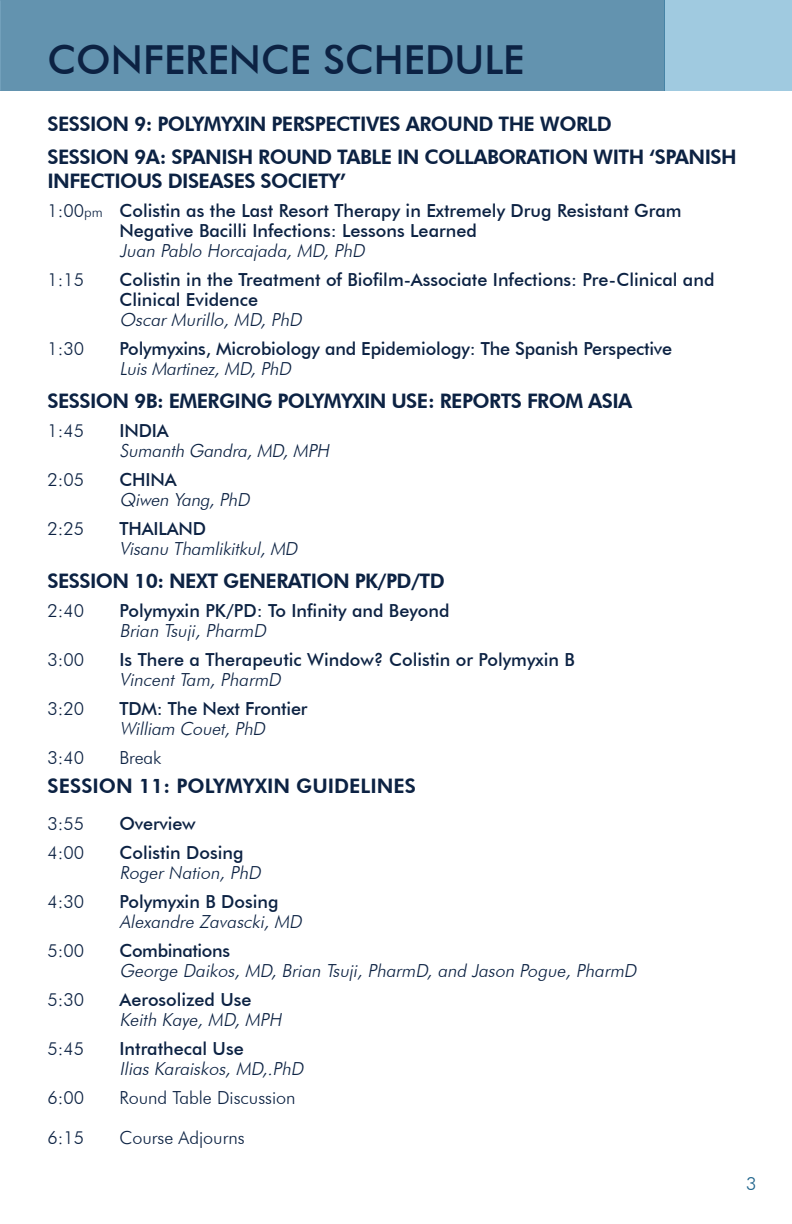
<style>
.page{position:relative;width:792px;height:1224px;background:#fff}
.page>*{position:absolute;margin:0;border:0;box-sizing:border-box;transform-origin:0 0}
.t1{font:500 40px "Futura BT";color:#0c2243}
.t2{font:800 20px/24px "Futura BT";letter-spacing:-.03em;color:#0c2243}
.t3{font:800 20px "Futura BT";color:#0c2243}
.t4{font:500 18px/20px "Futura BT";color:#0c2243}
.t5{font:italic 300 18px/20px "Futura BT";color:#0c2243}
.t6{font:300 18px "Futura BT";color:#0c2243}
.t7{font:500 18px "Futura BT";letter-spacing:-.02em;color:#0c2243}
.t8{font:300 18px "Futura BT";color:#1d638b}
.s1{font-weight:300}
.s2{font-weight:300;font-size:14px}
.s3{font-weight:300;font-style:italic}
.s4{font-weight:500;font-style:normal}
</style>
<div class="page">
<div style="left:665px;top:0;width:127px;height:91px;background:#a0cae0"></div>
<div style="left:0;top:0;width:665px;height:91px;background:#6393af"></div>
<p class="t1" style="left:48px;top:35px;width:478px">CONFERENCE SCHEDULE</p>
<p class="t2" style="left:48px;top:111px;width:566px">SESSION 9: POLYMYXIN PERSPECTIVES AROUND THE WORLD</p>
<p class="t2" style="left:48px;top:144px;width:691px">SESSION 9A: SPANISH ROUND TABLE IN COLLABORATION WITH ‘SPANISH<br>INFECTIOUS DISEASES SOCIETY’</p>
<p class="t4" style="left:120px;top:200px;width:564px;text-indent:-72px"><span class="s1">1:00</span><span class="s2">pm</span> Colistin as the Last Resort Therapy in Extremely Drug Resistant Gram<br>Negative Bacilli Infections: Lessons Learned<br><span class="s3">Juan Pablo Horcajada, MD, PhD</span></p>
<p class="t6" style="left:48px;top:268px;width:38px">1:15</p>
<p class="t4" style="left:120px;top:269px;width:596px">Colistin in the Treatment of Biofilm-Associate Infections: Pre-Clinical and<br>Clinical Evidence<br><span class="s3">Oscar Murillo, MD, PhD</span></p>
<p class="t6" style="left:48px;top:337px;width:38px">1:30</p>
<p class="t4" style="left:120px;top:338px;width:554px">Polymyxins, Microbiology and Epidemiology: The Spanish Perspective<br><span class="s3">LuisMartinez,MD,PhD</span></p>
<p class="t2" style="left:48px;top:388px;width:586px">SESSION 9B: EMERGING POLYMYXIN USE: REPORTS FROM ASIA</p>
<p class="t6" style="left:48px;top:419px;width:38px">1:45</p>
<p class="t5" style="left:120px;top:420px;width:215px"><span class="s4">INDIA<br></span>Sumanth Gandra,MD,MPH</p>
<p class="t6" style="left:48px;top:468px;width:38px">2:05</p>
<p class="t5" style="left:120px;top:469px;width:136px"><span class="s4">CHINA<br></span>Qiwen Yang,PhD</p>
<p class="t6" style="left:48px;top:517px;width:38px">2:25</p>
<p class="t5" style="left:120px;top:518px;width:183px"><span class="s4">THAILAND<br></span>Visanu Thamlikitkul,MD</p>
<p class="t2" style="left:48px;top:568px;width:399px">SESSION 10: NEXT GENERATION PK/PD/TD</p>
<p class="t6" style="left:48px;top:599px;width:38px">2:40</p>
<p class="t4" style="left:120px;top:600px;width:331px">Polymyxin PK/PD: To Infinity and Beyond<br><span class="s3">Brian Tsuji, PharmD</span></p>
<p class="t6" style="left:48px;top:648px;width:38px">3:00</p>
<p class="t4" style="left:120px;top:649px;width:457px">Is There a Therapeutic Window? Colistin or Polymyxin B</p>
<p class="t5" style="left:120px;top:669px;width:167px">Vincent Tam, PharmD</p>
<p class="t6" style="left:48px;top:697px;width:38px">3:20</p>
<p class="t4" style="left:120px;top:698px;width:190px">TDM: The Next Frontier<br><span class="s3">William Couet,PhD</span></p>
<p class="t6" style="left:48px;top:746px;width:38px">3:40</p>
<p class="t6" style="left:120px;top:746px;width:43px">Break</p>
<p class="t3" style="left:48px;top:773px;width:370px">SESSION 11: POLYMYXIN GUIDELINES</p>
<p class="t6" style="left:48px;top:812px;width:38px">3:55</p>
<p class="t4" style="left:120px;top:813px;width:78px">Overview</p>
<p class="t6" style="left:48px;top:841px;width:38px">4:00</p>
<p class="t5" style="left:120px;top:842px;width:147px"><span class="s4">Colistin Dosing<br></span>Roger Nation, PhD</p>
<p class="t6" style="left:48px;top:890px;width:38px">4:30</p>
<p class="t5" style="left:120px;top:891px;width:188px"><span class="s4">Polymyxin B Dosing<br></span>Alexandre Zavascki, MD</p>
<p class="t6" style="left:48px;top:939px;width:38px">5:00</p>
<p class="t7" style="left:120px;top:939px;width:112px">Combinations</p>
<p class="t5" style="left:120px;top:960px;width:522px">George Daikos, MD, Brian Tsuji, PharmD, and Jason Pogue, PharmD</p>
<p class="t6" style="left:48px;top:988px;width:38px">5:30</p>
<p class="t5" style="left:120px;top:989px;width:167px"><span class="s4">Aerosolized Use<br></span>Keith Kaye, MD, MPH</p>
<p class="t6" style="left:48px;top:1037px;width:38px">5:45</p>
<p class="t5" style="left:120px;top:1038px;width:189px"><span class="s4">Intrathecal Use<br></span>Ilias Karaiskos, MD,.PhD</p>
<p class="t6" style="left:48px;top:1086px;width:38px">6:00</p>
<p class="t6" style="left:120px;top:1086px;width:178px">Round Table Discussion</p>
<p class="t6" style="left:48px;top:1126px;width:38px">6:15</p>
<p class="t6" style="left:120px;top:1126px;width:127px">Course Adjourns</p>
<p class="t8" style="left:746px;top:1173px;width:12px">3</p>
</div>
